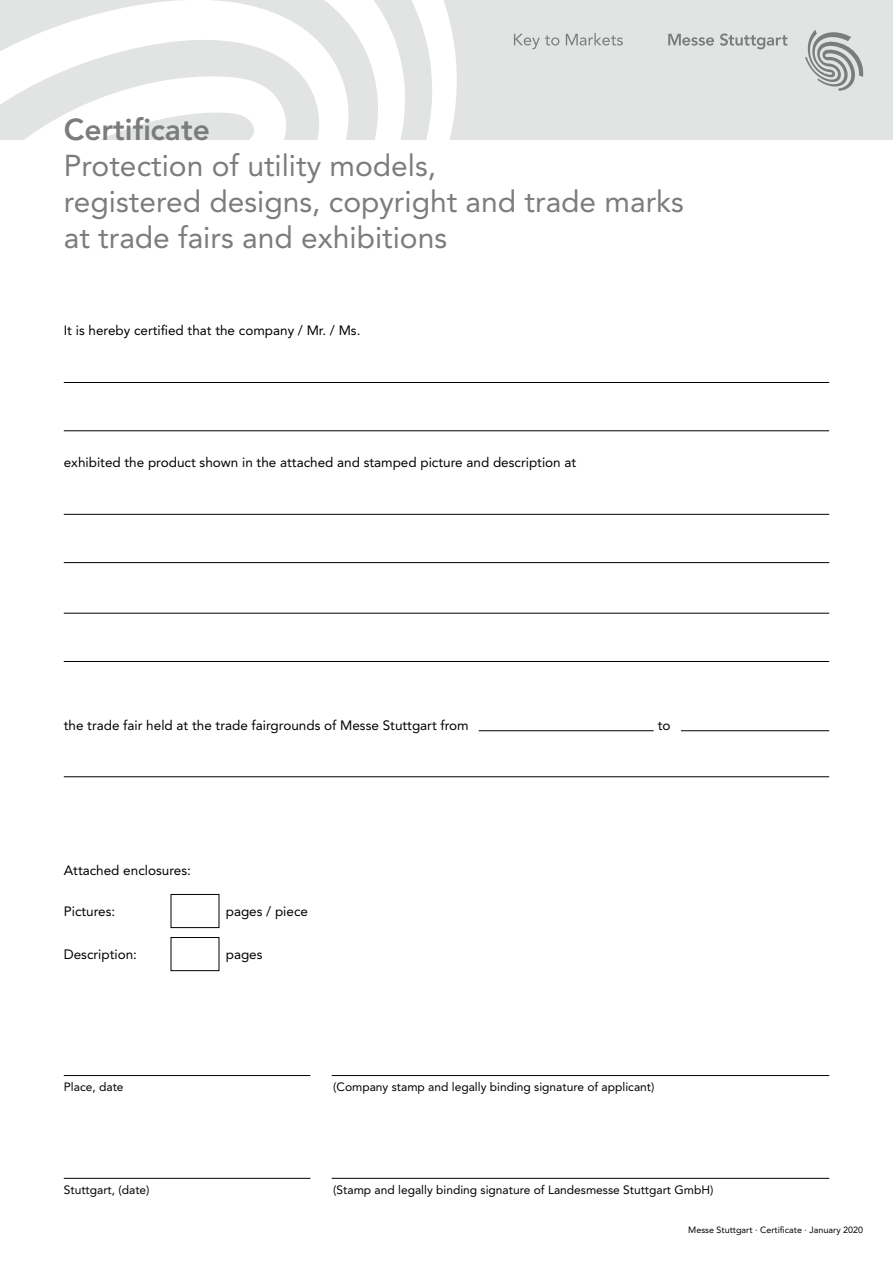
<style>
.page{position:relative;width:893px;height:1263px;background:#fff}
.page>*{position:absolute;margin:0;border:0;box-sizing:border-box;transform-origin:0 0}
.t1{font:30px/36px "Avenir";color:#7b7d7c}
.t2{font:800 30px "Avenir";color:#7b7d7c}
.t3{font:13.5px "Avenir";color:#000}
.t4{font:12px "Avenir";color:#000}
.t5{font:9px "Avenir";color:#000}
</style>
<div class="page">
<div style="left:0;top:0;width:893px;height:140px;background:#e2e3e3"></div>
<svg style="left:0;top:0;width:457px;height:140px"></svg>
<svg style="left:720px;top:33px;width:67px;height:16px"></svg>
<svg style="left:805px;top:30px;width:58px;height:61px"></svg>
<svg style="left:668px;top:34px;width:46px;height:12px"></svg>
<svg style="left:514px;top:34px;width:45px;height:15px"></svg>
<svg style="left:566px;top:33px;width:57px;height:13px"></svg>
<hr style="left:64px;top:382px;width:765px;height:1px;background:#000">
<hr style="left:64px;top:430px;width:765px;height:1px;background:#000">
<hr style="left:64px;top:514px;width:765px;height:1px;background:#000">
<hr style="left:64px;top:562px;width:765px;height:1px;background:#000">
<hr style="left:64px;top:613px;width:765px;height:1px;background:#000">
<hr style="left:64px;top:661px;width:765px;height:1px;background:#000">
<hr style="left:479px;top:730px;width:175px;height:1px;background:#000">
<hr style="left:681px;top:730px;width:148px;height:1px;background:#000">
<hr style="left:64px;top:776px;width:765px;height:1px;background:#000">
<div style="left:171px;top:894px;width:48px;height:34px;border:1px solid #000"></div>
<div style="left:171px;top:937px;width:48px;height:34px;border:1px solid #000"></div>
<hr style="left:64px;top:1075px;width:246px;height:1px;background:#000">
<hr style="left:332px;top:1075px;width:497px;height:1px;background:#000">
<hr style="left:64px;top:1178px;width:246px;height:1px;background:#000">
<hr style="left:332px;top:1178px;width:497px;height:1px;background:#000">
<h1 class="t2" style="left:64px;top:111px;width:148px">Certificate</h1>
<h1 class="t1" style="left:64px;top:147px;width:622px">Protection of utility models,<br>registered designs, copyright and trade marks at trade fairs and exhibitions</h1>
<p class="t3" style="left:64px;top:323px;width:298px">It is hereby certified that the company / Mr. / Ms.</p>
<p class="t3" style="left:64px;top:455px;width:514px">exhibited the product shown in the attached and stamped picture and description at</p>
<p class="t3" style="left:64px;top:717px;width:406px">the trade fair held at the trade fairgrounds of Messe Stuttgart from</p>
<p class="t3" style="left:658px;top:717px;width:14px">to</p>
<p class="t3" style="left:64px;top:862px;width:129px">Attached enclosures:</p>
<p class="t3" style="left:64px;top:903px;width:53px">Pictures:</p>
<p class="t3" style="left:226px;top:903px;width:84px">pages / piece</p>
<p class="t3" style="left:64px;top:946px;width:75px">Description:</p>
<p class="t3" style="left:226px;top:946px;width:38px">pages</p>
<p class="t4" style="left:64px;top:1080px;width:61px">Place, date</p>
<p class="t4" style="left:333px;top:1080px;width:323px">(Company stamp and legally binding signature of applicant)</p>
<p class="t4" style="left:64px;top:1183px;width:87px">Stuttgart, (date)</p>
<p class="t4" style="left:333px;top:1183px;width:382px">(Stamp and legally binding signature of Landesmesse Stuttgart GmbH)</p>
<p class="t5" style="left:688px;top:1224px;width:176px">Messe Stuttgart · Certificate · January 2020</p>
</div>
